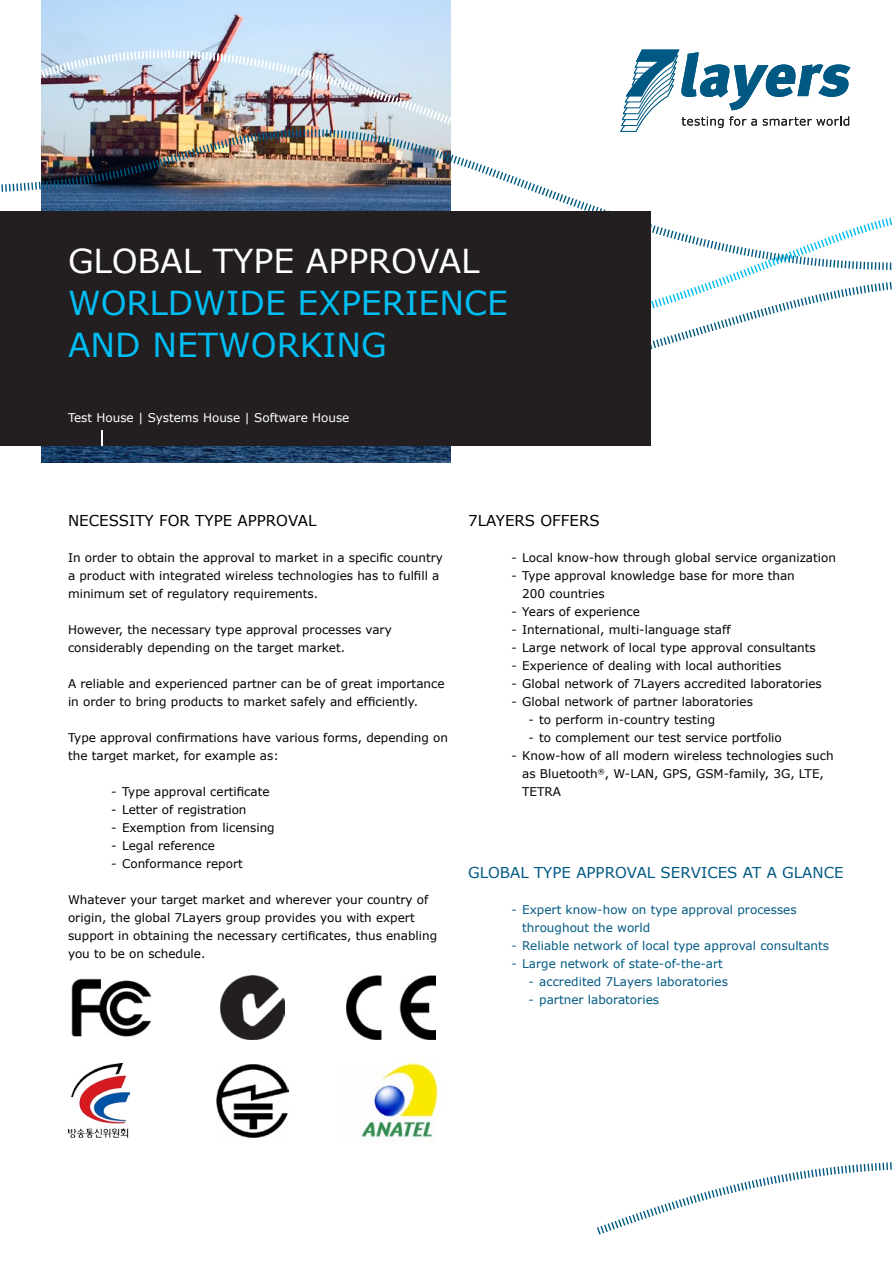
<style>
.page{position:relative;width:893px;height:1263px;background:#fff}
.page>*{position:absolute;margin:0;border:0;box-sizing:border-box;transform-origin:0 0}
.t1{font:33px/42px "Verdana";color:#00bdf2}
.t2{font:33px "Verdana";color:#fff}
.t3{font:15px "Verdana";color:#000}
.t4{font:15px "Verdana";color:#005983}
.t5{font:12px/18px "Verdana";color:#000}
.t6{font:12px/18px "Verdana";color:#005983}
.t7{font:12px "Verdana";color:#005883}
.t8{font:12px "Verdana";color:#fff}
</style>
<div class="page">
<img style="left:42px;top:0;width:408px;height:462px">
<img style="left:71px;top:978px;width:81px;height:59px">
<img style="left:347px;top:976px;width:88px;height:63px">
<img style="left:221px;top:976px;width:63px;height:63px">
<img style="left:216px;top:1064px;width:72px;height:73px">
<img style="left:68px;top:1063px;width:62px;height:74px">
<img style="left:361px;top:1063px;width:77px;height:75px">
<svg style="left:621px;top:50px;width:229px;height:78px"></svg>
<img style="left:1px;top:128px;width:638px;height:83px">
<svg style="left:651px;top:217px;width:242px;height:61px"></svg>
<svg style="left:651px;top:278px;width:241px;height:71px"></svg>
<svg style="left:597px;top:1162px;width:295px;height:73px"></svg>
<img style="left:1px;top:49px;width:518px;height:104px">
<div style="left:0;top:211px;width:651px;height:235px;background:#231f20"></div>
<svg style="left:102px;top:430px;width:1px;height:16px"></svg>
<h1 class="t2" style="left:68px;top:240px;width:413px">GLOBAL TYPE APPROVAL</h1>
<h1 class="t1" style="left:68px;top:281px;width:441px">WORLDWIDE EXPERIENCE<br>AND NETWORKING</h1>
<p class="t8" style="left:68px;top:410px;width:283px">Test House | Systems House | Software House</p>
<p class="t3" style="left:68px;top:511px;width:250px">NECESSITY FOR TYPE APPROVAL</p>
<p class="t5" style="left:68px;top:548px;width:376px">In order to obtain the approval to market in a specific country a product with integrated wireless technologies has to fulfill a minimum set of regulatory requirements.</p>
<p class="t5" style="left:68px;top:620px;width:325px">However, the necessary type approval processes vary considerably depending on the target market.</p>
<p class="t5" style="left:68px;top:674px;width:378px">A reliable and experienced partner can be of great importance in order to bring products to market safely and efficiently.</p>
<p class="t5" style="left:68px;top:728px;width:382px">Type approval confirmations have various forms, depending on the target market, for example as:</p>
<p class="t5" style="left:111px;top:782px;width:160px">- Type approval certificate</p>
<p class="t5" style="left:111px;top:800px;width:137px">- Letter of registration</p>
<p class="t5" style="left:111px;top:818px;width:165px">- Exemption from licensing</p>
<p class="t5" style="left:111px;top:836px;width:105px">- Legal reference</p>
<p class="t5" style="left:111px;top:854px;width:133px">- Conformance report</p>
<p class="t5" style="left:68px;top:890px;width:371px">Whatever your target market and wherever your country of origin, the global 7Layers group provides you with expert support in obtaining the necessary certificates, thus enabling you to be on schedule.</p>
<p class="t3" style="left:468px;top:511px;width:133px">7layers offers</p>
<p class="t5" style="left:511px;top:548px;width:326px">- Local know-how through global service organization</p>
<p class="t5" style="left:522px;top:566px;width:274px;text-indent:-11px">- Type approval knowledge base for more than<br>200 countries</p>
<p class="t5" style="left:511px;top:602px;width:130px">- Years of experience</p>
<p class="t5" style="left:511px;top:620px;width:221px">- International, multi-language staff</p>
<p class="t5" style="left:511px;top:638px;width:306px">- Large network of local type approval consultants</p>
<p class="t5" style="left:511px;top:656px;width:271px">- Experience of dealing with local authorities</p>
<p class="t5" style="left:511px;top:674px;width:312px">- Global network of 7Layers accredited laboratories</p>
<p class="t5" style="left:511px;top:692px;width:243px">- Global network of partner laboratories</p>
<p class="t5" style="left:528px;top:710px;width:188px">- to perform in-country testing</p>
<p class="t5" style="left:528px;top:728px;width:255px">- to complement our test service portfolio</p>
<p class="t5" style="left:522px;top:746px;width:313px;text-indent:-11px">- Know-how of all modern wireless technologies such as Bluetooth<sup>®</sup>, W-LAN, GPS, GSM-family, 3G, LTE,<br>TETRA</p>
<p class="t4" style="left:468px;top:863px;width:86px">Glo bal Type</p>
<p class="t4" style="left:576px;top:863px;width:21px">Approval</p>
<p class="t4" style="left:661px;top:863px;width:21px">Services</p>
<p class="t4" style="left:743px;top:863px;width:51px">at aglance</p>
<p class="t6" style="left:522px;top:900px;width:276px;text-indent:-11px">- Expert know-how on type approval processes throughout the world</p>
<p class="t6" style="left:511px;top:936px;width:319px">- Reliable network of local type approval consultants</p>
<p class="t6" style="left:511px;top:954px;width:213px">- Large network of state-of-the-art</p>
<p class="t7" style="left:528px;top:974px;width:201px">- accredited 7Layers laboratories</p>
<p class="t7" style="left:528px;top:992px;width:132px">- partner laboratories</p>
</div>
